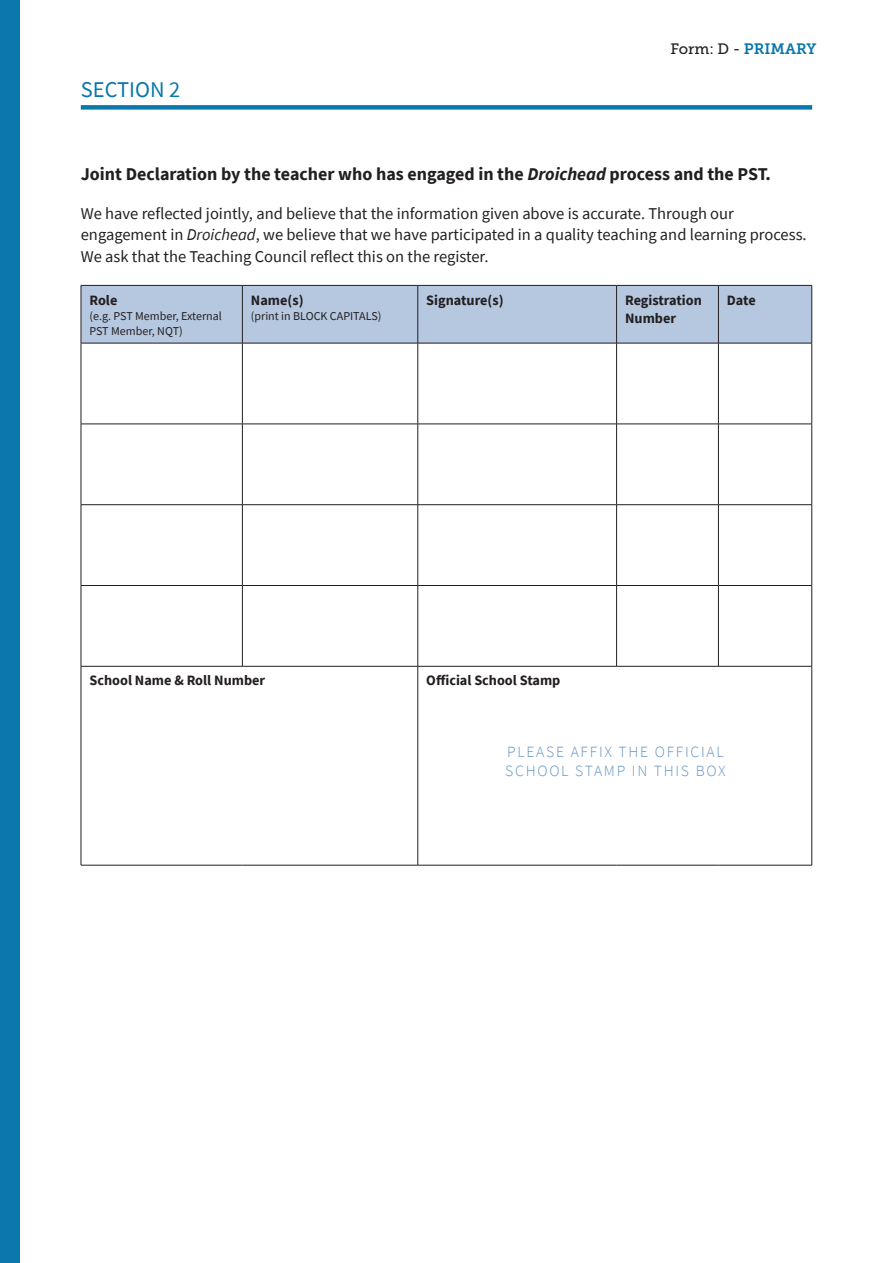
<style>
.page{position:relative;width:893px;height:1263px;background:#fff}
.page>*{position:absolute;margin:0;border:0;box-sizing:border-box;transform-origin:0 0}
.Default{font:22.5px "Source Sans Pro";color:#0a77ad}
.t1{font:700 18px "Source Sans Pro";color:#231f20}
.Body_text_2016{font:16.5px/21.8px "Source Sans Pro";color:#231f20}
.t2{font:300 15.6px/18.8px "Source Sans Pro";letter-spacing:.11em;color:#6393bf}
.t3{font:15px "Museo Slab 500";color:#231f20}
.Body_text_2016-2{font:700 14.25px/18px "Source Sans Pro";color:#231f20}
.Body_text_2016-3{font:12px/15px "Source Sans Pro";color:#231f20}
.s1{font-family:"Museo Slab 700";color:#0a77ad}
.s2{font-style:italic}
</style>
<div class="page">
<div style="left:81px;top:105px;width:731px;height:5px;background:#0a77ad"></div>
<div style="left:82px;top:286px;width:729px;height:57px;background:#b6c8e0"></div>
<hr style="left:81px;top:285px;width:161px;height:1px;background:#231f20">
<hr style="left:81px;top:286px;width:1px;height:57px;background:#231f20">
<hr style="left:242px;top:285px;width:176px;height:1px;background:#231f20">
<hr style="left:242px;top:286px;width:1px;height:57px;background:#231f20">
<hr style="left:418px;top:285px;width:199px;height:1px;background:#231f20">
<hr style="left:418px;top:286px;width:1px;height:57px;background:#231f20">
<hr style="left:617px;top:285px;width:101px;height:1px;background:#231f20">
<hr style="left:616px;top:286px;width:1px;height:57px;background:#231f20">
<hr style="left:718px;top:285px;width:94px;height:1px;background:#231f20">
<hr style="left:718px;top:286px;width:1px;height:57px;background:#231f20">
<hr style="left:811px;top:286px;width:1px;height:57px;background:#231f20">
<hr style="left:81px;top:343px;width:161px;height:1px;background:#231f20">
<hr style="left:81px;top:343px;width:1px;height:81px;background:#231f20">
<hr style="left:242px;top:343px;width:176px;height:1px;background:#231f20">
<hr style="left:242px;top:343px;width:1px;height:81px;background:#231f20">
<hr style="left:418px;top:343px;width:199px;height:1px;background:#231f20">
<hr style="left:418px;top:343px;width:1px;height:81px;background:#231f20">
<hr style="left:617px;top:343px;width:101px;height:1px;background:#231f20">
<hr style="left:616px;top:343px;width:1px;height:81px;background:#231f20">
<hr style="left:718px;top:343px;width:94px;height:1px;background:#231f20">
<hr style="left:718px;top:343px;width:1px;height:81px;background:#231f20">
<hr style="left:811px;top:343px;width:1px;height:81px;background:#231f20">
<hr style="left:81px;top:424px;width:161px;height:1px;background:#231f20">
<hr style="left:81px;top:424px;width:1px;height:80px;background:#231f20">
<hr style="left:242px;top:424px;width:176px;height:1px;background:#231f20">
<hr style="left:242px;top:424px;width:1px;height:80px;background:#231f20">
<hr style="left:418px;top:424px;width:199px;height:1px;background:#231f20">
<hr style="left:418px;top:424px;width:1px;height:80px;background:#231f20">
<hr style="left:617px;top:424px;width:101px;height:1px;background:#231f20">
<hr style="left:616px;top:424px;width:1px;height:80px;background:#231f20">
<hr style="left:718px;top:424px;width:94px;height:1px;background:#231f20">
<hr style="left:718px;top:424px;width:1px;height:80px;background:#231f20">
<hr style="left:811px;top:424px;width:1px;height:80px;background:#231f20">
<hr style="left:81px;top:504px;width:161px;height:1px;background:#231f20">
<hr style="left:81px;top:505px;width:1px;height:80px;background:#231f20">
<hr style="left:242px;top:504px;width:176px;height:1px;background:#231f20">
<hr style="left:242px;top:505px;width:1px;height:80px;background:#231f20">
<hr style="left:418px;top:504px;width:199px;height:1px;background:#231f20">
<hr style="left:418px;top:505px;width:1px;height:80px;background:#231f20">
<hr style="left:617px;top:504px;width:101px;height:1px;background:#231f20">
<hr style="left:616px;top:505px;width:1px;height:80px;background:#231f20">
<hr style="left:718px;top:504px;width:94px;height:1px;background:#231f20">
<hr style="left:718px;top:505px;width:1px;height:80px;background:#231f20">
<hr style="left:811px;top:505px;width:1px;height:80px;background:#231f20">
<hr style="left:81px;top:585px;width:161px;height:1px;background:#231f20">
<hr style="left:81px;top:586px;width:1px;height:80px;background:#231f20">
<hr style="left:242px;top:585px;width:176px;height:1px;background:#231f20">
<hr style="left:242px;top:586px;width:1px;height:80px;background:#231f20">
<hr style="left:418px;top:585px;width:199px;height:1px;background:#231f20">
<hr style="left:418px;top:586px;width:1px;height:80px;background:#231f20">
<hr style="left:617px;top:585px;width:101px;height:1px;background:#231f20">
<hr style="left:616px;top:586px;width:1px;height:80px;background:#231f20">
<hr style="left:718px;top:585px;width:94px;height:1px;background:#231f20">
<hr style="left:718px;top:586px;width:1px;height:80px;background:#231f20">
<hr style="left:811px;top:586px;width:1px;height:80px;background:#231f20">
<hr style="left:81px;top:666px;width:161px;height:1px;background:#231f20">
<hr style="left:81px;top:666px;width:1px;height:199px;background:#231f20">
<hr style="left:242px;top:666px;width:176px;height:1px;background:#231f20">
<hr style="left:418px;top:666px;width:199px;height:1px;background:#231f20">
<hr style="left:418px;top:666px;width:1px;height:199px;background:#231f20">
<hr style="left:617px;top:666px;width:101px;height:1px;background:#231f20">
<hr style="left:718px;top:666px;width:94px;height:1px;background:#231f20">
<hr style="left:811px;top:666px;width:1px;height:199px;background:#231f20">
<hr style="left:81px;top:865px;width:161px;height:1px;background:#231f20">
<hr style="left:242px;top:865px;width:176px;height:1px;background:#231f20">
<hr style="left:418px;top:865px;width:199px;height:1px;background:#231f20">
<hr style="left:617px;top:865px;width:101px;height:1px;background:#231f20">
<hr style="left:718px;top:865px;width:94px;height:1px;background:#231f20">
<div style="left:0;top:0;width:20px;height:1263px;background:#0a77ad"></div>
<p class="Default" style="left:81px;top:75px;width:101px">SECTION 2</p>
<p class="t3" style="left:670px;top:40px;width:148px">Form: D - <span class="s1">PRIMARY</span></p>
<p class="t1" style="left:81px;top:162px;width:692px">Joint Declaration by the teacher who has engaged in the <span class="s2">Droichead</span> process and the PST.</p>
<p class="Body_text_2016" style="left:81px;top:202px;width:727px">We have reflected jointly, and believe that the information given above is accurate. Through our engagement in <span class="s2">Droichead</span>, we believe that we have participated in a quality teaching and learning process.<br>We ask that the Teaching Council reflect this on the register.</p>
<p class="Body_text_2016-2" style="left:89px;top:291px;width:29px">Role</p>
<p class="Body_text_2016-3" style="left:89px;top:308px;width:134px">(e.g. PST Member, External<br>PST Member, NQT)</p>
<p class="Body_text_2016-2" style="left:251px;top:291px;width:54px">Name(s)</p>
<p class="Body_text_2016-3" style="left:251px;top:308px;width:132px">(print in BLOCK CAPITALS)</p>
<p class="Body_text_2016-2" style="left:426px;top:291px;width:79px">Signature(s)</p>
<p class="Body_text_2016-2" style="left:625px;top:291px;width:78px">Registration<br>Number</p>
<p class="Body_text_2016-2" style="left:727px;top:291px;width:30px">Date</p>
<p class="Body_text_2016-2" style="left:89px;top:671px;width:177px">School Name &amp; Roll Number</p>
<p class="Body_text_2016-2" style="left:426px;top:671px;width:136px">Official School Stamp</p>
<p class="t2" style="left:505px;top:742px;width:222px">PLEASE AFFIX THE OFFICIAL<br>SCHOOL STAMP IN THIS BOX</p>
</div>
